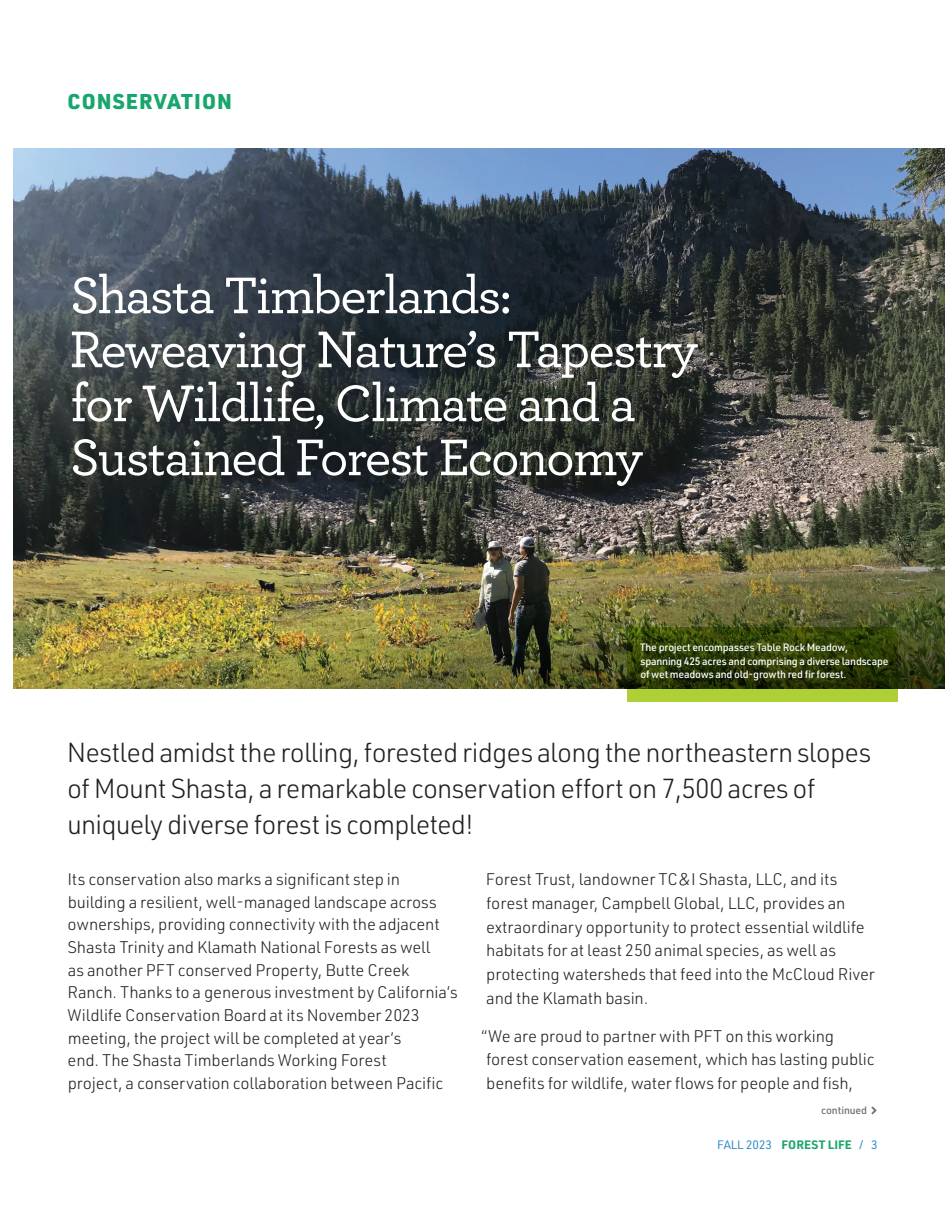
<style>
.page{position:relative;width:945px;height:1215px;background:#fff}
.page>*{position:absolute;margin:0;border:0;box-sizing:border-box;transform-origin:0 0}
.t1{font:500 54px/54px "Archer";letter-spacing:-.03em;color:#fff}
.t2{font:300 27px/36px "URWDIN";letter-spacing:-.03em;color:#231f20}
.t3{font:900 21px "URWDIN";letter-spacing:.05em;color:#17a66c}
.t4{font:300 16.5px/22.6px "URWDIN";letter-spacing:-.01em;color:#231f20}
.t5{font:12px "URWDIN";color:#2b88c8}
.t6{font:500 10.5px/13.5px "URWDIN";letter-spacing:-.02em;color:#fff}
.t7{font:500 10.5px "URWDIN";letter-spacing:-.01em;color:#6c6d70}
.s1{font-family:"Click Bits Arrows 2";font-weight:400}
.s2{font-weight:700;color:#1da66d}
</style>
<div class="page">
<img style="left:14px;top:148px;width:931px;height:540px">
<svg style="left:627px;top:628px;width:271px;height:74px"></svg>
<p class="t3" style="left:68px;top:87px;width:166px">CONSERVATION</p>
<h1 class="t1" style="left:69px;top:265px;width:630px">Shasta Timberlands:<br>Reweaving Nature’s Tapestry for Wildlife, Climate and a<br>Sustained Forest Economy</h1>
<p class="t6" style="left:640px;top:641px;width:250px">The project encompasses Table Rock Meadow, spanning 425 acres and comprising a diverse landscape of wet meadows and old-growth red fir forest.</p>
<h2 class="t2" style="left:67px;top:733px;width:806px">Nestled amidst the rolling, forested ridges along the northeastern slopes of Mount Shasta, a remarkable conservation effort on 7,500 acres of uniquely diverse forest is completed!</h2>
<p class="t4" style="left:67px;top:867px;width:392px">Its conservation also marks a significant step in building a resilient, well-managed landscape across ownerships, providing connectivity with the adjacent Shasta Trinity and Klamath National Forests as well<br>as another PFT conserved Property, Butte Creek Ranch. Thanks to a generous investment by California’s Wildlife Conservation Board at its November 2023 meeting, the project will be completed at year’s<br>end. The Shasta Timberlands Working Forest<br>project, a conservation collaboration between Pacific</p>
<p class="t4" style="left:486px;top:867px;width:391px;line-height:23.9px">Forest Trust, landowner TC&amp;I Shasta, LLC, and its forest manager, Campbell Global, LLC, provides an extraordinary opportunity to protect essential wildlife habitats for at least 250 animal species, as well as protecting watersheds that feed into the McCloud River and the Klamath basin.</p>
<p class="t4" style="left:482px;top:1023px;width:394px;line-height:23.9px">“We are proud to partner with PFT on this working forest conservation easement, which has lasting public benefits for wildlife, water flows for people and fish,</p>
<p class="t7" style="left:821px;top:1103px;width:58px">continued <span class="s1">7</span></p>
<p class="t5" style="left:717px;top:1137px;width:162px">FALL 2023 <span class="s2">FOREST LIFE</span> / 3</p>
</div>
